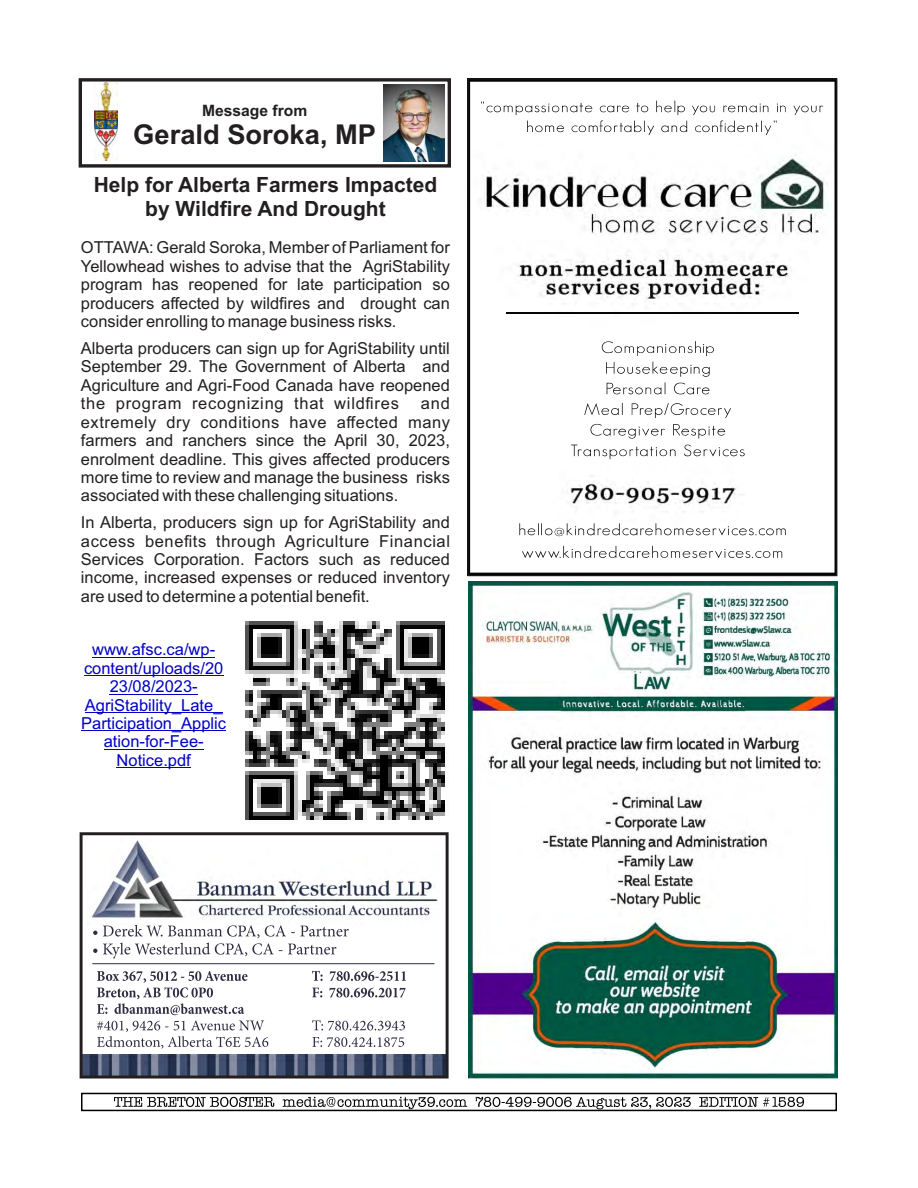
<style>
.page{position:relative;width:918px;height:1188px;background:#fff}
.page>*{position:absolute;margin:0;border:0;box-sizing:border-box;transform-origin:0 0}
.t1{font:700 27.3px "Arial";color:#231f20}
.t2{font:700 21px/23.4px "Arial";color:#231f20;text-align:center}
.t3{font:16.5px/18.5px "Arial";color:#231f20;text-align:justify}
.t4{font:16.5px/18.5px "Arial";color:#0000c4;text-align:center}
.t5{font:700 15.6px "Arial";color:#231f20}
</style>
<div class="page">
<div style="left:81px;top:1093px;width:756px;height:18px;border:2px solid #000"></div>
<svg style="left:114px;top:1097px;width:160px;height:10px"></svg>
<svg style="left:283px;top:1097px;width:184px;height:12px"></svg>
<svg style="left:476px;top:1097px;width:215px;height:12px"></svg>
<svg style="left:699px;top:1097px;width:105px;height:10px"></svg>
<img style="left:468px;top:582px;width:369px;height:496px">
<div style="left:480px;top:649px;width:104px;height:32px;background:#fff"></div>
<svg style="left:80px;top:832px;width:369px;height:247px"></svg>
<img style="left:470px;top:81px;width:365px;height:493px">
<img style="left:519px;top:523px;width:91px;height:13px">
<img style="left:602px;top:341px;width:90px;height:15px">
<img style="left:522px;top:546px;width:119px;height:12px">
<img style="left:481px;top:101px;width:68px;height:14px">
<img style="left:506px;top:312px;width:293px;height:2px">
<div style="left:79px;top:78px;width:372px;height:90px;border:3px solid #231f20"></div>
<img style="left:95px;top:83px;width:22px;height:77px">
<img style="left:383px;top:84px;width:62px;height:77px">
<hr style="left:92px;top:657px;width:123px;height:1px;background:#0000c4">
<hr style="left:84px;top:675px;width:140px;height:1px;background:#0000c4">
<hr style="left:110px;top:694px;width:88px;height:1px;background:#0000c4">
<hr style="left:85px;top:712px;width:138px;height:1px;background:#0000c4">
<hr style="left:81px;top:731px;width:145px;height:1px;background:#0000c4">
<hr style="left:104px;top:749px;width:100px;height:1px;background:#0000c4">
<hr style="left:117px;top:767px;width:74px;height:1px;background:#0000c4">
<img style="left:245px;top:621px;width:200px;height:199px">
<p class="t5" style="left:202px;top:104px;width:107px">Message from</p>
<h1 class="t1" style="left:133px;top:124px;width:244px">Gerald Soroka, MP</h1>
<p class="t2" style="left:94px;top:175px;width:345px">Help for Alberta Farmers Impacted by Wildfire And Drought</p>
<p class="t3" style="left:81px;top:240px;width:371px">OTTAWA: Gerald Soroka, Member of Parliament for Yellowhead wishes to advise that the AgriStability program has reopened for late participation so producers affected by wildfires and drought can consider enrolling to manage business risks.</p>
<p class="t3" style="left:81px;top:340px;width:370px">Alberta producers can sign up for AgriStability until September 29. The Government of Alberta and Agriculture and Agri-Food Canada have reopened the program recognizing that wildfires</p>
<p class="t3" style="left:81px;top:396px;width:371px;text-indent:340px">and extremely dry conditions have affected many farmers and ranchers since the April 30, 2023, enrolment deadline. This gives affected producers more time to review and manage the business risks associated with these challenging situations.</p>
<p class="t3" style="left:81px;top:515px;width:371px">In Alberta, producers sign up for AgriStability and access benefits through Agriculture Financial Services Corporation. Factors such as reduced income, increased expenses or reduced inventory are used to determine a potential benefit.</p>
<p class="t4" style="left:81px;top:642px;width:146px">www.afsc.ca/wp&shy;content/uploads/20<br>23/08/2023-<br>AgriStability_Late_<br>Participation_Applic ation-for-Fee-<br>Notice.pdf</p>
</div>
